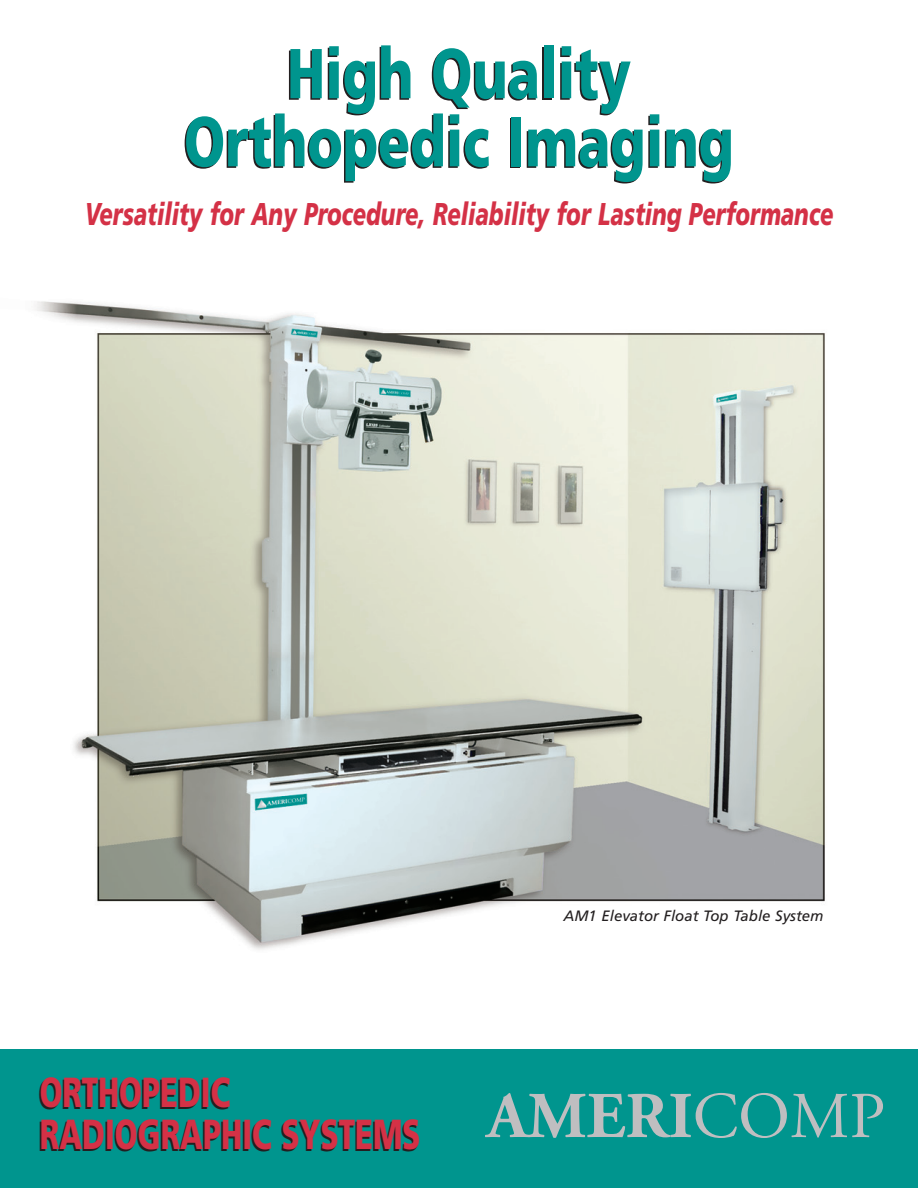
<style>
.page{position:relative;width:918px;height:1188px;background:#fff}
.page>*{position:absolute;margin:0;border:0;box-sizing:border-box;transform-origin:0 0}
.t1{font:900 70.5px/68.1px "Frutiger";color:#00958e;text-align:center;scale:.75 1}
.t2{font:900 42px/42px "Frutiger";color:#d43146;scale:.7 1}
.t3{font:italic 900 31.5px "Frutiger";color:#d43146;scale:.7 1}
.t4{font:italic 15px "Frutiger";color:#231f20}
</style>
<div class="page">
<img style="left:35px;top:301px;width:790px;height:649px">
<div style="left:0;top:1049px;width:918px;height:139px;background:#00958e"></div>
<svg style="left:485px;top:1093px;width:398px;height:45px"></svg>
<h1 class="t1" style="left:184px;top:45px;width:735px">High Quality<br>Orthopedic Imaging</h1>
<p class="t3" style="left:85px;top:201px;width:1071px">Versatility for Any Procedure, Reliability for Lasting Performance</p>
<h2 class="t2" style="left:40px;top:1075px;width:545px">ORTHOPEDIC<br>RADIOGRAPHIC SYSTEMS</h2>
<p class="t4" style="left:564px;top:910px;width:261px">AM1 Elevator Float Top Table System</p>
</div>
